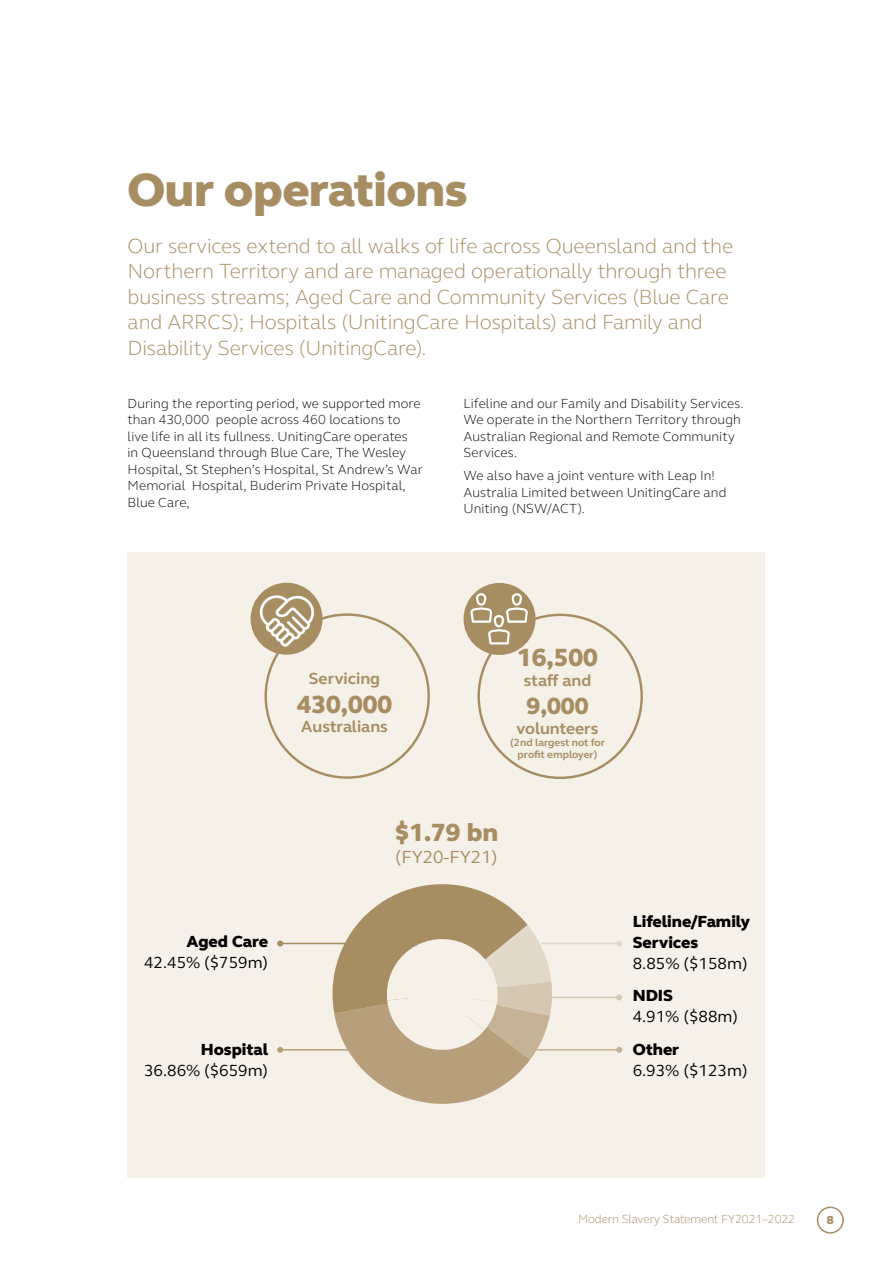
<style>
.page{position:relative;width:893px;height:1263px;background:#fff}
.page>*{position:absolute;margin:0;border:0;box-sizing:border-box;transform-origin:0 0}
.t1{font:800 48px "FS Elliot";letter-spacing:-.01em;color:#a78d62}
.t2{font:800 25.5px "FS Elliot";color:#a78d62}
.t3{font:800 24px "FS Elliot";color:#a78d62}
.t4{font:300 21px/25.5px "FS Elliot";letter-spacing:-.01em;color:#a78d62}
.t5{font:18px "FS Elliot";color:#a78d62}
.t6{font:16.5px "FS Elliot";color:#000}
.t7{font:800 16.5px/21px "FS Elliot";color:#000}
.t8{font:700 16.5px "FS Elliot";color:#a78d62}
.t9{font:300 13.5px/16.5px "FS Elliot";letter-spacing:.005em;color:#000}
.t10{font:300 12px "FS Elliot";letter-spacing:-.01em;color:#a78d62}
.t11{font:800 12px "FS Elliot";color:#a78d62}
.t12{font:700 10.5px/12px "FS Elliot";color:#a78d62;text-align:center}
</style>
<div class="page">
<div style="left:128px;top:553px;width:637px;height:625px;background:#f5f0e8"></div>
<hr style="left:280px;top:943px;width:67px;height:1px;background:#a78d62">
<svg style="left:277px;top:940px;width:6px;height:6px"></svg>
<hr style="left:280px;top:1049px;width:72px;height:1px;background:#b69f7a">
<svg style="left:277px;top:1047px;width:6px;height:6px"></svg>
<hr style="left:541px;top:943px;width:78px;height:1px;background:#e2d9cb">
<svg style="left:616px;top:940px;width:6px;height:6px"></svg>
<hr style="left:526px;top:1049px;width:93px;height:1px;background:#c5b395">
<svg style="left:616px;top:1047px;width:6px;height:6px"></svg>
<hr style="left:541px;top:997px;width:78px;height:1px;background:#d5c8b3">
<svg style="left:616px;top:994px;width:6px;height:6px"></svg>
<svg style="left:332px;top:884px;width:220px;height:220px"></svg>
<svg style="left:251px;top:583px;width:72px;height:72px"></svg>
<div style="left:464px;top:583px;width:72px;height:72px;background:#a78d62;border-radius:50%"></div>
<svg style="left:470px;top:593px;width:58px;height:51px"></svg>
<div style="left:817px;top:1206px;width:27px;height:27px;border:2px solid #a78d62;border-radius:50%"></div>
<h1 class="t1" style="left:128px;top:158px;width:342px">Our operations</h1>
<p class="t4" style="left:128px;top:232px;width:607px">Our services extend to all walks of life across Queensland and the Northern Territory and are managed operationally through three business streams; Aged Care and Community Services (Blue Care and ARRCS); Hospitals (UnitingCare Hospitals) and Family and Disability Services (UnitingCare).</p>
<p class="t9" style="left:128px;top:394px;width:297px">During the reporting period, we supported more than 430,000 people across 460 locations to live life in all its fullness. UnitingCare operates<br>in Queensland through Blue Care, The Wesley Hospital, St Stephen’s Hospital, St Andrew’s War Memorial Hospital, Buderim Private Hospital, Blue Care,</p>
<p class="t9" style="left:463px;top:394px;width:282px">Lifeline and our Family and Disability Services.<br>We operate in the Northern Territory through Australian Regional and Remote Community Services.</p>
<p class="t9" style="left:463px;top:467px;width:264px">We also have a joint venture with Leap In!<br>Australia Limited between UnitingCare and<br>Uniting (NSW/ACT).</p>
<p class="t7" style="left:187px;top:931px;width:83px">Aged Care</p>
<p class="t6" style="left:144px;top:951px;width:126px">42.45% ($759m)</p>
<p class="t7" style="left:201px;top:1039px;width:69px">Hospital</p>
<p class="t6" style="left:144px;top:1059px;width:126px">36.86% ($659m)</p>
<p class="t8" style="left:309px;top:667px;width:73px">Servicing</p>
<h2 class="t2" style="left:297px;top:687px;width:97px">430,000</h2>
<p class="t8" style="left:301px;top:715px;width:88px">Australians</p>
<h2 class="t2" style="left:517px;top:641px;width:82px">16,500</h2>
<p class="t8" style="left:524px;top:669px;width:69px">staff and</p>
<h3 class="t3" style="left:526px;top:690px;width:64px">9,000</h3>
<p class="t8" style="left:517px;top:717px;width:83px">volunteers</p>
<p class="t12" style="left:510px;top:736px;width:96px">(2nd largest not for profit employer)</p>
<h2 class="t2" style="left:395px;top:815px;width:105px">$1.79 bn</h2>
<h3 class="t5" style="left:395px;top:844px;width:104px">(FY20-FY21)</h3>
<p class="t7" style="left:633px;top:911px;width:119px">Lifeline/Family<br>Services</p>
<p class="t6" style="left:633px;top:953px;width:116px">8.85% ($158m)</p>
<p class="t7" style="left:633px;top:985px;width:42px">NDIS</p>
<p class="t6" style="left:633px;top:1005px;width:107px">4.91% ($88m)</p>
<p class="t7" style="left:633px;top:1039px;width:48px">Other</p>
<p class="t6" style="left:633px;top:1059px;width:116px">6.93% ($123m)</p>
<p class="t10" style="left:578px;top:1211px;width:219px">Modern Slavery Statement FY2021–2022</p>
<p class="t11" style="left:827px;top:1212px;width:8px">8</p>
</div>
